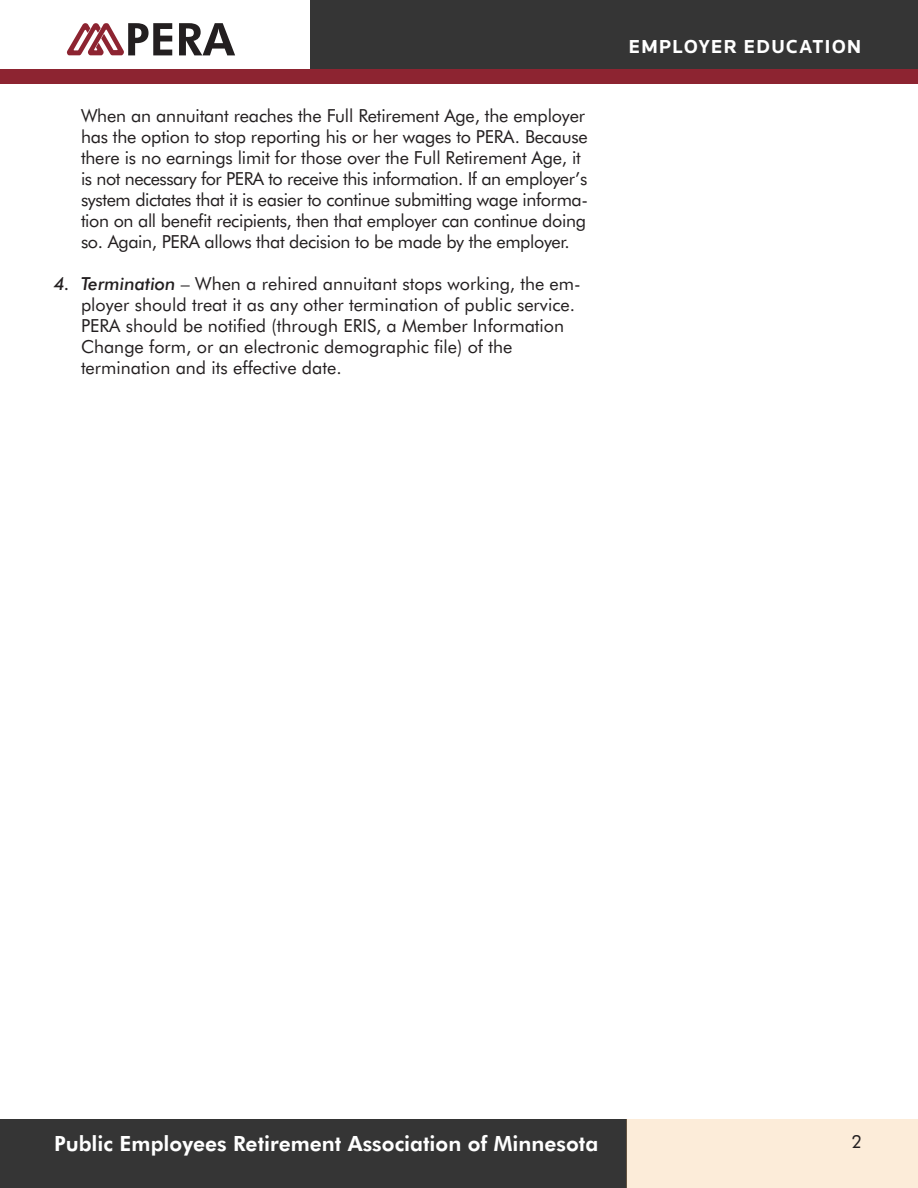
<style>
.page{position:relative;width:918px;height:1188px;background:#fff}
.page>*{position:absolute;margin:0;border:0;box-sizing:border-box;transform-origin:0 0}
.t1{font:800 21px "Futura BT";color:#fff}
.t2{font:700 19.5px "Knowledge";letter-spacing:.075em;color:#fff}
.t3{font:18px/21px "Futura BT";letter-spacing:-.01em;color:#231f20}
.s1{font-weight:500;font-style:italic}
</style>
<div class="page">
<div style="left:0;top:1119px;width:627px;height:69px;background:#353535"></div>
<div style="left:627px;top:1119px;width:291px;height:69px;background:#fcecd9"></div>
<div style="left:310px;top:0;width:608px;height:69px;background:#353535"></div>
<div style="left:0;top:69px;width:918px;height:15px;background:#8d2431"></div>
<svg style="left:67px;top:23px;width:105px;height:32px"></svg>
<svg style="left:179px;top:23px;width:56px;height:32px"></svg>
<p class="t3" style="left:81px;top:105px;width:508px">When an annuitant reaches the Full Retirement Age, the employer has the option to stop reporting his or her wages to PERA. Because there is no earnings limit for those over the Full Retirement Age, it is not necessary for PERA to receive this information. If an employer’s system dictates that it is easier to continue submitting wage informa&shy;tion on all benefit recipients, then that employer can continue doing so. Again, PERA allows that decision to be made by the employer.</p>
<p class="t3" style="left:81px;top:273px;width:501px;text-indent:-27px"><span class="s1">4. Termination</span> – When a rehired annuitant stops working, the em&shy;ployer should treat it as any other termination of public service.<br>PERA should be notified (through ERIS, a Member Information Change form, or an electronic demographic file) of the termination and its effective date.</p>
<p class="t2" style="left:629px;top:34px;width:234px">EMPLOYER EDUCATION</p>
<p class="t1" style="left:54px;top:1131px;width:546px">Public Employees Retirement Association of Minnesota</p>
<p class="t3" style="left:852px;top:1131px;width:12px">2</p>
</div>
